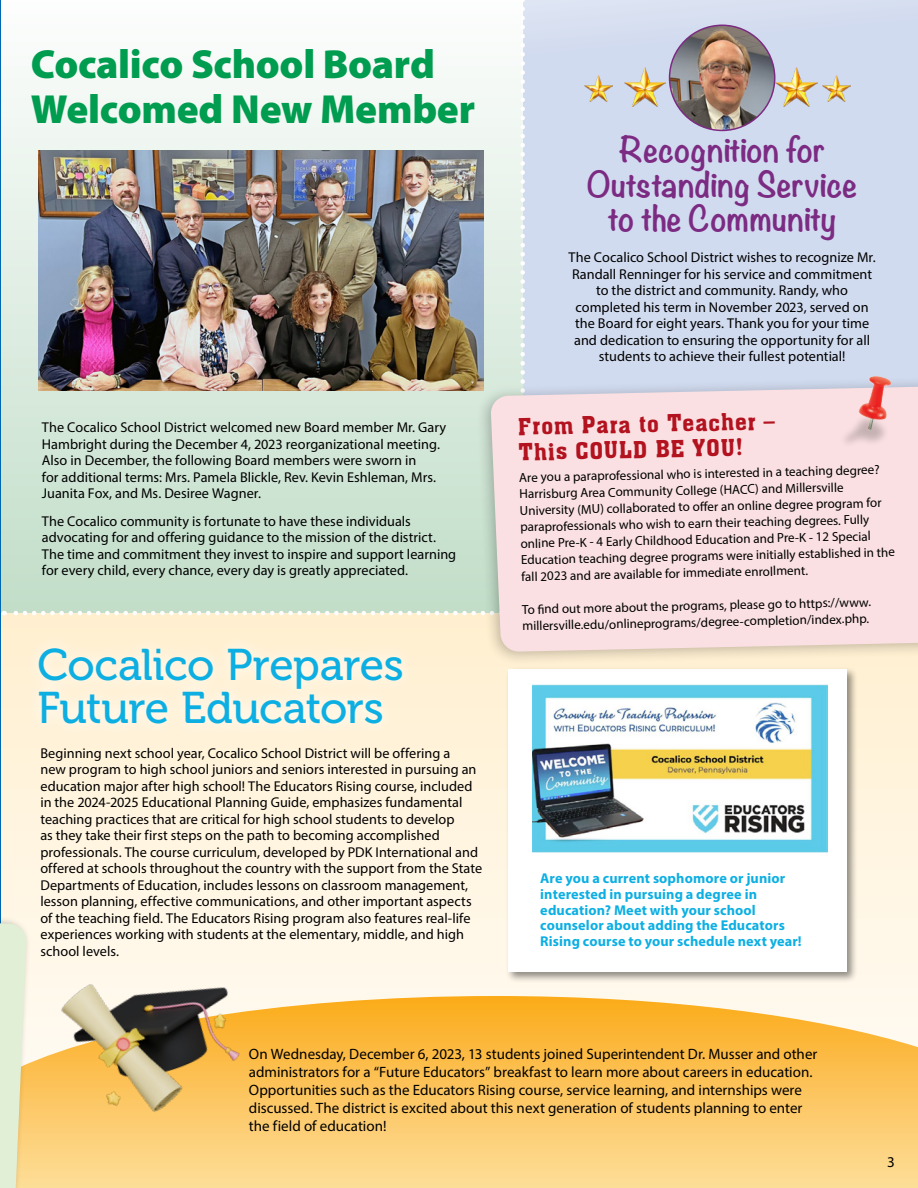
<style>
.page{position:relative;width:918px;height:1188px;background:#fff}
.page>*{position:absolute;margin:0;border:0;box-sizing:border-box;transform-origin:0 0}
.Heading_Bitter_Bold{font:44.25px/43.5px "Museo 500";letter-spacing:-.01em;color:#0dafe3}
.New_to_Nest{font:900 40.8px/45.3px "Myriad Pro";letter-spacing:-.01em;color:#009c4f}
.Heading___Eagle_Venture{font:700 31.5px/34.5px "Noteworthy";color:#7c2b83;text-align:center}
.Technology_Corner_Subhead{font:700 22.5px/25.7px "Ache";color:#b3121f}
.Body_regular{font:15px/18px "Myriad Pro";color:#000}
.Page_Number{font:15px "Myriad Pro";color:#000}
.Body_regular-2{font:14.25px/16.5px "Myriad Pro";color:#000}
.Body_regular-3{font:700 14.25px/15.8px "Myriad Pro";letter-spacing:.01em;color:#0dafe3}
.Notes_Nest_Text_02{font:13.05px/16.5px "Myriad Pro";color:#000}
</style>
<div class="page">
<svg style="left:2px;top:615px;width:916px;height:381px;background:#fff4e0"></svg>
<div style="left:26px;top:635px;width:389px;height:102px;background:#fff3dc"></div>
<svg style="left:31px;top:996px;width:887px;height:192px;background:#fcca6a"></svg>
<div style="left:505px;top:666px;width:353px;height:317px;background:#000;opacity:.44"></div>
<div style="left:509px;top:669px;width:338px;height:303px;background:#fff"></div>
<img style="left:533px;top:685px;width:294px;height:168px">
<div style="left:0;top:0;width:523px;height:613px;background:linear-gradient(to bottom,#fdfefd,#c2dec9)"></div>
<img style="left:38px;top:150px;width:446px;height:241px">
<hr style="left:0;top:0;width:1px;height:1188px;background:#0067b1">
<div style="left:523px;top:0;width:395px;height:572px;background:#d1dbef"></div>
<div style="left:0;top:901px;width:31px;height:287px;background:#000;opacity:.29"></div>
<svg style="left:0;top:908px;width:27px;height:280px;background:#e6eaca"></svg>
<svg style="left:520px;top:0;width:5px;height:376px"></svg>
<svg style="left:4px;top:611px;width:472px;height:4px"></svg>
<img style="left:775px;top:67px;width:42px;height:40px">
<img style="left:823px;top:75px;width:28px;height:27px">
<img style="left:624px;top:67px;width:42px;height:40px">
<img style="left:585px;top:75px;width:28px;height:27px">
<img style="left:670px;top:25px;width:105px;height:105px;border-radius:53px">
<div style="left:669px;top:25px;width:106px;height:106px;border:2px solid #7c2b83;border-radius:50%"></div>
<div style="left:476px;top:376px;width:442px;height:290px;background:#000;opacity:.25"></div>
<div style="left:491px;top:386px;width:427px;height:266px;background:#fae0e2"></div>
<img style="left:858px;top:376px;width:34px;height:55px">
<div style="left:839px;top:413px;width:51px;height:36px;background:#000;opacity:.21"></div>
<svg style="left:845px;top:420px;width:39px;height:22px"></svg>
<img style="left:47px;top:982px;width:222px;height:161px">
<p class="New_to_Nest" style="left:31px;top:40px;width:446px">Cocalico School Board<br>Welcomed New Member</p>
<p class="Body_regular-2" style="left:42px;top:419px;width:406px">The Cocalico School District welcomed new Board member Mr. Gary Hambright during the December 4, 2023 reorganizational meeting.<br>Also in December, the following Board members were sworn in<br>for additional terms: Mrs. Pamela Blickle, Rev. Kevin Eshleman, Mrs.<br>Juanita Fox, and Ms. Desiree Wagner.</p>
<p class="Body_regular-2" style="left:42px;top:513px;width:416px">The Cocalico community is fortunate to have these individuals advocating for and offering guidance to the mission of the district.<br>The time and commitment they invest to inspire and support learning for every child, every chance, every day is greatly appreciated.</p>
<p class="Heading_Bitter_Bold" style="left:37px;top:644px;width:368px">Cocalico Prepares<br>Future Educators</p>
<p class="Body_regular-2" style="left:40px;top:744px;width:443px">Beginning next school year, Cocalico School District will be offering a<br>new program to high school juniors and seniors interested in pursuing an education major after high school! The Educators Rising course, included in the 2024-2025 Educational Planning Guide, emphasizes fundamental teaching practices that are critical for high school students to develop<br>as they take their first steps on the path to becoming accomplished professionals. The course curriculum, developed by PDK International and offered at schools throughout the country with the support from the State Departments of Education, includes lessons on classroom management, lesson planning, effective communications, and other important aspects of the teaching field. The Educators Rising program also features real-life experiences working with students at the elementary, middle, and high school levels.</p>
<p class="Heading___Eagle_Venture" style="left:587px;top:131px;width:272px">Recognition for<br>Outstanding Service to the Community</p>
<p class="Body_regular-2" style="left:569px;top:249px;width:309px;text-align:center">The Cocalico School District wishes to recognize Mr.<br>Randall Renninger for his service and commitment to the district and community. Randy, who completed his term in November 2023, served on the Board for eight years. Thank you for your time and dedication to ensuring the opportunity for all students to achieve their fullest potential!</p>
<p class="Technology_Corner_Subhead" style="left:518px;top:410px;width:258px;rotate:-1deg">From Para to Teacher –<br>This COULD BE YOU!</p>
<p class="Notes_Nest_Text_02" style="left:519px;top:468px;width:376px;rotate:-1deg">Are you a paraprofessional who is interested in a teaching degree?<br>Harrisburg Area Community College (HACC) and Millersville University (MU) collaborated to off er an online degree program for paraprofessionals who wish to earn their teaching degrees. Fully online Pre-K - 4 Early Childhood Education and Pre-K - 12 Special Education teaching degree programs were initially established in the fall 2023 and are available for immediate enrollment.</p>
<p class="Notes_Nest_Text_02" style="left:522px;top:600px;width:351px;rotate:-1deg">To fi nd out more about the programs, please go to https://www. millersville.edu/onlineprograms/degree-completion/index.php.</p>
<p class="Body_regular-3" style="left:540px;top:870px;width:263px">Are you a current sophomore or junior interested in pursuing a degree in education? Meet with your school counselor about adding the Educators Rising course to your schedule next year!</p>
<p class="Body_regular" style="left:249px;top:1044px;width:570px">On Wednesday, December 6, 2023, 13 students joined Superintendent Dr. Musser and other administrators for a “Future Educators” breakfast to learn more about careers in education.<br>Opportunities such as the Educators Rising course, service learning, and internships were discussed. The district is excited about this next generation of students planning to enter the field of education!</p>
<p class="Page_Number" style="left:887px;top:1152px;width:9px">3</p>
</div>
